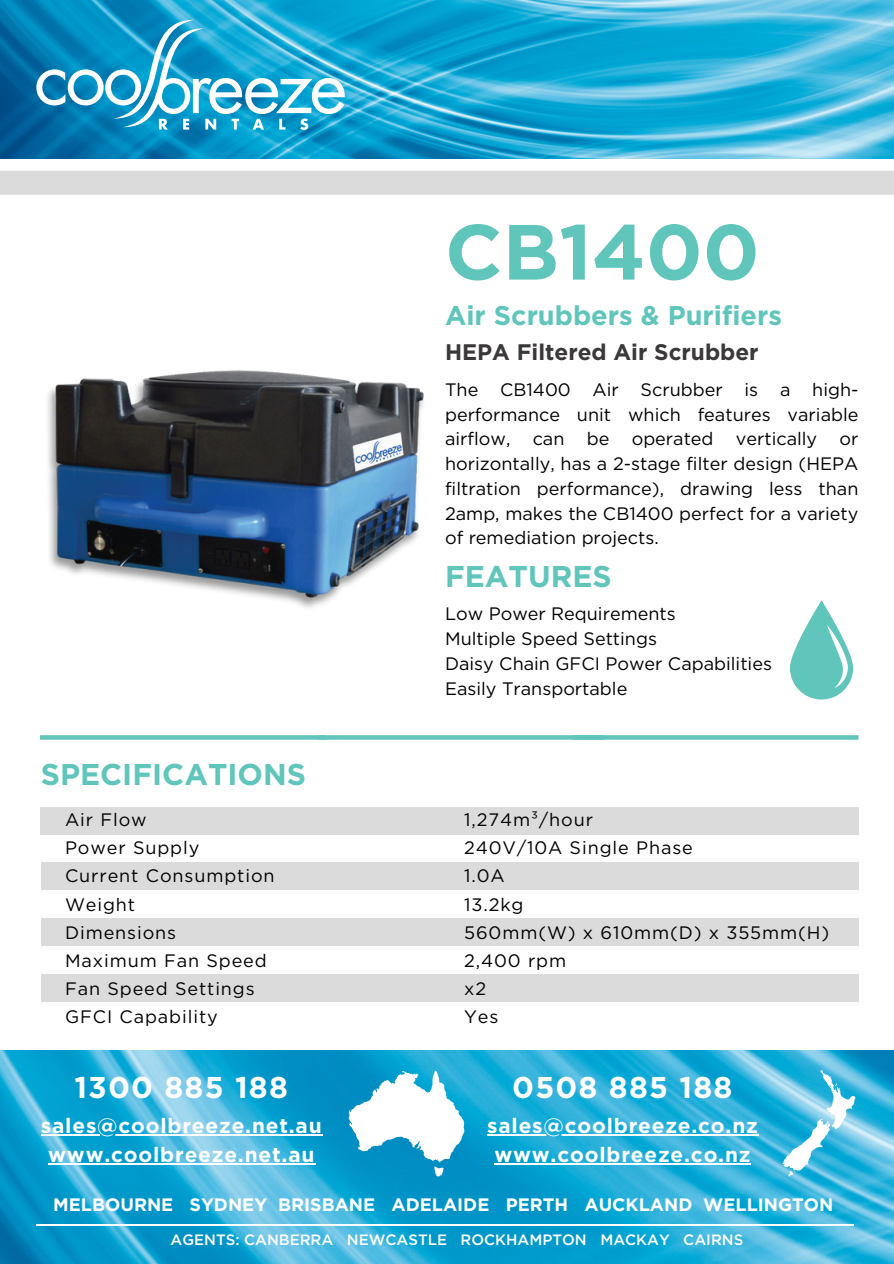
<style>
.page{position:relative;width:894px;height:1264px;background:#fff}
.page>*{position:absolute;margin:0;border:0;box-sizing:border-box;transform-origin:0 0}
.t1{font:700 78px "Gotham";color:#60c5bb}
.t2{font:700 30px "Gotham";color:#60c5bb}
.t3{font:700 30px "Gotham";letter-spacing:.04em;color:#fff}
.t4{font:700 27px "Gotham";color:#60c5bb}
.t5{font:700 22.5px "Gotham";color:#3b3838}
.t6{font:700 20.85px "Gotham";letter-spacing:.04em;color:#fff}
.t7{font:18px/24.8px "Gotham";letter-spacing:.05em;color:#000;text-align:justify}
.t8{font:18px "Gotham";color:#000}
.t9{font:700 18px "Gotham";color:#fff}
.t10{font:500 15px "Gotham";color:#fff}
</style>
<div class="page">
<img style="left:0;top:0;width:893px;height:158px">
<svg style="left:40px;top:735px;width:278px;height:4px"></svg>
<svg style="left:604px;top:735px;width:254px;height:4px"></svg>
<svg style="left:318px;top:735px;width:286px;height:4px"></svg>
<svg style="left:789px;top:600px;width:63px;height:99px"></svg>
<div style="left:0;top:171px;width:893px;height:23px;background:#dbdbdb"></div>
<img style="left:0;top:1050px;width:893px;height:213px">
<hr style="left:41px;top:1133px;width:281px;height:2px;background:#fff">
<hr style="left:48px;top:1163px;width:267px;height:1px;background:#fff">
<hr style="left:487px;top:1133px;width:271px;height:2px;background:#fff">
<hr style="left:494px;top:1163px;width:257px;height:1px;background:#fff">
<svg style="left:347px;top:1069px;width:117px;height:108px"></svg>
<svg style="left:780px;top:1069px;width:75px;height:108px"></svg>
<hr style="left:36px;top:1224px;width:357px;height:1px;background:#fff">
<hr style="left:348px;top:1224px;width:356px;height:1px;background:#fff">
<hr style="left:497px;top:1224px;width:356px;height:1px;background:#fff">
<div style="left:41px;top:974px;width:817px;height:28px;background:#dbdbdb"></div>
<div style="left:41px;top:918px;width:817px;height:28px;background:#dbdbdb"></div>
<div style="left:41px;top:862px;width:817px;height:28px;background:#dbdbdb"></div>
<div style="left:40px;top:806px;width:818px;height:28px;background:#dbdbdb"></div>
<img style="left:48px;top:370px;width:376px;height:238px">
<svg style="left:36px;top:20px;width:309px;height:110px;background:#37a9d1"></svg>
<p class="t1" style="left:445px;top:217px;width:316px">CB1400</p>
<p class="t4" style="left:445px;top:303px;width:338px">Air Scrubbers &amp; Purifiers</p>
<p class="t5" style="left:445px;top:342px;width:315px">HEPA Filtered Air Scrubber</p>
<p class="t7" style="left:445px;top:377px;width:415px">The CB1400 Air Scrubber is a high&shy;performance unit which features variable airflow, can be operated vertically or horizontally, has a 2-stage filter design (HEPA filtration performance), drawing less than 2amp, makes the CB1400 perfect for a variety of remediation projects.</p>
<p class="t2" style="left:445px;top:563px;width:168px">FEATURES</p>
<p class="t2" style="left:41px;top:761px;width:266px">SPECIFICATIONS</p>
<p class="t7" style="left:65px;top:807px;width:83px">Air Flow</p>
<p class="t7" style="left:65px;top:835px;width:136px">Power Supply</p>
<p class="t7" style="left:65px;top:861px;width:211px;line-height:28.2px">Current Consumption<br>Weight</p>
<p class="t7" style="left:65px;top:919px;width:113px">Dimensions</p>
<p class="t7" style="left:65px;top:947px;width:203px">Maximum Fan Speed</p>
<p class="t7" style="left:65px;top:976px;width:191px">Fan Speed Settings</p>
<p class="t7" style="left:65px;top:1004px;width:154px">GFCI Capability</p>
<p class="t3" style="left:74px;top:1073px;width:215px">1300 885 188</p>
<p class="t6" style="left:41px;top:1116px;width:282px">sales@coolbreeze.net.au</p>
<p class="t6" style="left:48px;top:1145px;width:268px">www.coolbreeze.net.au</p>
<p class="t8" style="left:445px;top:603px;width:232px">Low Power Requirements</p>
<p class="t8" style="left:445px;top:628px;width:213px">Multiple Speed Settings</p>
<p class="t8" style="left:445px;top:652px;width:328px">Daisy Chain GFCI Power Capabilities</p>
<p class="t8" style="left:445px;top:677px;width:184px">Easily Transportable</p>
<p class="t7" style="left:464px;top:807px;width:130px">1,274m³/hour</p>
<p class="t7" style="left:464px;top:835px;width:230px">240V/10A Single Phase</p>
<p class="t7" style="left:464px;top:863px;width:42px">1.0A</p>
<p class="t7" style="left:464px;top:891px;width:61px">13.2kg</p>
<p class="t7" style="left:464px;top:919px;width:366px">560mm(W) x 610mm(D) x 355mm(H)</p>
<p class="t7" style="left:464px;top:947px;width:103px">2,400 rpm</p>
<p class="t7" style="left:464px;top:976px;width:24px">x2</p>
<p class="t7" style="left:464px;top:1004px;width:36px">Yes</p>
<p class="t3" style="left:512px;top:1073px;width:221px">0508 885 188</p>
<p class="t6" style="left:487px;top:1116px;width:272px">sales@coolbreeze.co.nz</p>
<p class="t6" style="left:494px;top:1145px;width:257px">www.coolbreeze.co.nz</p>
<p class="t9" style="left:53px;top:1196px;width:781px">MELBOURNE SYDNEY BRISBANE ADELAIDE PERTH AUCKLAND WELLINGTON</p>
<p class="t10" style="left:170px;top:1231px;width:574px">AGENTS: CANBERRA NEWCASTLE ROCKHAMPTON MACKAY CAIRNS</p>
</div>
